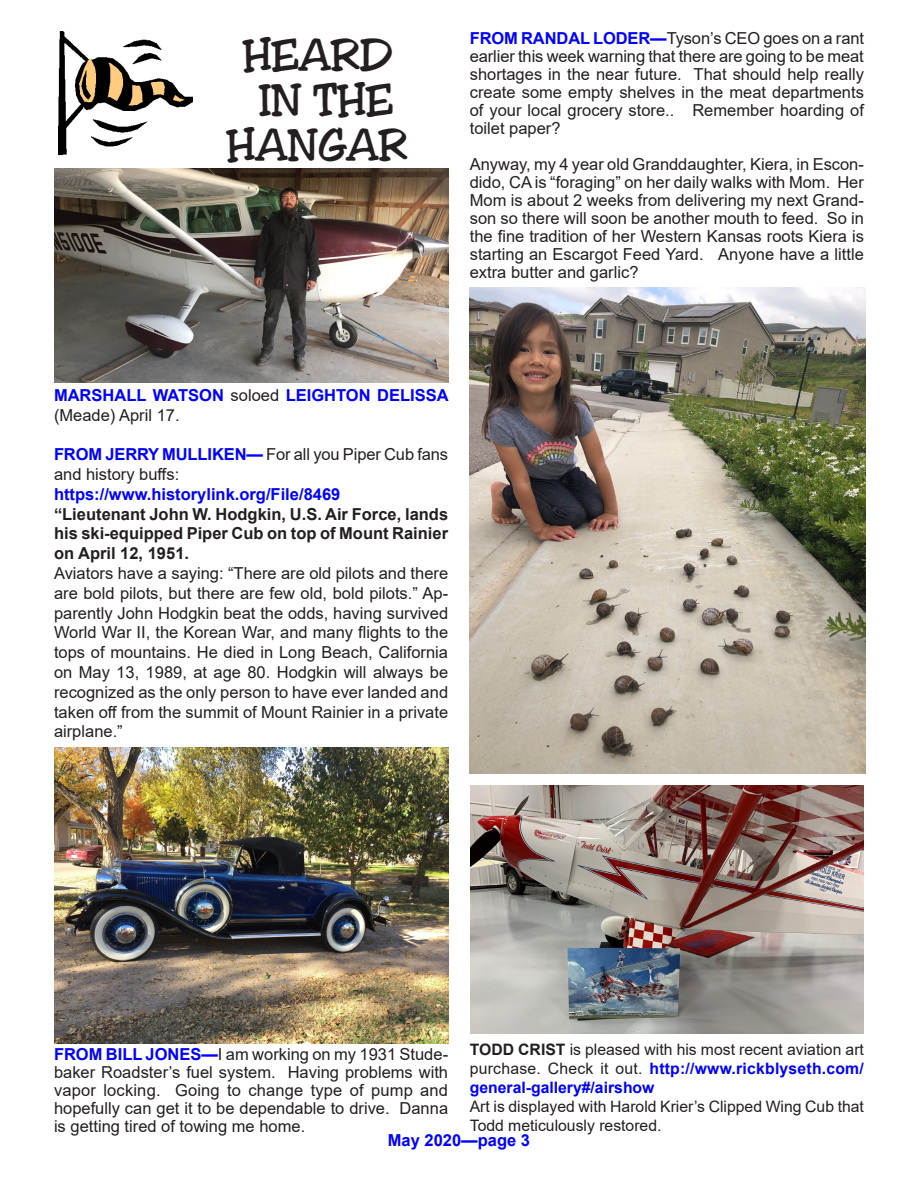
<style>
.page{position:relative;width:918px;height:1188px;background:#fff}
.page>*{position:absolute;margin:0;border:0;box-sizing:border-box;transform-origin:0 0}
.HEADLINE{font:45px/45px "Jester";color:#231f20;text-align:center}
.Body_text{font:16.5px/18px "Arial";color:#231f20;text-align:justify}
.Body_text-2{font:700 16.5px/19.8px "Arial";color:#00f}
.Body_text-3{font:700 16.5px/19.8px "Arial";color:#231f20;text-align:justify}
.Body_text-4{font:15.75px/18.9px "Arial";color:#231f20;text-align:justify}
.s1{font-weight:700;color:#00f}
.s2{font-weight:400;color:#231f20}
.s3{font-weight:700}
</style>
<div class="page">
<img style="left:59px;top:32px;width:134px;height:124px">
<img style="left:470px;top:287px;width:395px;height:486px">
<img style="left:54px;top:748px;width:394px;height:295px">
<img style="left:54px;top:169px;width:394px;height:213px">
<img style="left:471px;top:785px;width:393px;height:249px">
<p class="HEADLINE" style="left:227px;top:33px;width:183px">HEARD<br>IN THE<br>HANGAR</p>
<p class="Body_text" style="left:470px;top:30px;width:396px"><span class="s1">FROM RANDAL LODER—</span>Tyson’s CEO goes on a rant earlier this week warning that there are going to be meat shortages in the near future. That should help really create some empty shelves in the meat departments of your local grocery store.. Remember hoarding of toilet paper?</p>
<p class="Body_text" style="left:470px;top:156px;width:396px">Anyway, my 4 year old Granddaughter, Kiera, in Escon&shy;dido, CA is “foraging” on her daily walks with Mom. Her Mom is about 2 weeks from delivering my next Grand&shy;son so there will soon be another mouth to feed. So in the fine tradition of her Western Kansas roots Kiera is starting an Escargot Feed Yard. Anyone have a little extra butter and garlic?</p>
<p class="Body_text-2" style="left:54px;top:385px;width:396px">MARSHALL WATSON <span class="s2">soloed</span> LEIGHTON DELISSA <span class="s2">(Meade) April 17.</span></p>
<p class="Body_text" style="left:54px;top:444px;width:396px;line-height:19.8px"><span class="s1">FROM JERRY MULLIKEN—</span> For all you Piper Cub fans and history buffs:</p>
<p class="Body_text-2" style="left:54px;top:484px;width:288px">https://www.historylink.org/File/8469</p>
<p class="Body_text-3" style="left:54px;top:504px;width:396px">“Lieutenant John W. Hodgkin, U.S. Air Force, lands his ski-equipped Piper Cub on top of Mount Rainier on April 12, 1951.</p>
<p class="Body_text" style="left:54px;top:563px;width:396px;line-height:19.8px">Aviators have a saying: “There are old pilots and there are bold pilots, but there are few old, bold pilots.” Ap&shy;parently John Hodgkin beat the odds, having survived World War II, the Korean War, and many flights to the tops of mountains. He died in Long Beach, California on May 13, 1989, at age 80. Hodgkin will always be recognized as the only person to have ever landed and taken off from the summit of Mount Rainier in a private airplane.”</p>
<p class="Body_text" style="left:54px;top:1045px;width:396px"><span class="s1">FROM BILL JONES—</span>I am working on my 1931 Stude&shy;baker Roadster’s fuel system. Having problems with vapor locking. Going to change type of pump and hopefully can get it to be dependable to drive. Danna is getting tired of towing me home.</p>
<p class="Body_text-4" style="left:470px;top:1040px;width:396px"><span class="s3">TODD CRIST</span> is pleased with his most recent aviation art purchase. Check it out. <span class="s1">http://www.rickblyseth.com/ general-gallery#/airshow</span></p>
<p class="Body_text-4" style="left:470px;top:1097px;width:396px">Art is displayed with Harold Krier’s Clipped Wing Cub that<br>Todd meticulously restored.</p>
<p class="Body_text-2" style="left:388px;top:1131px;width:144px">May 2020—page 3</p>
</div>
